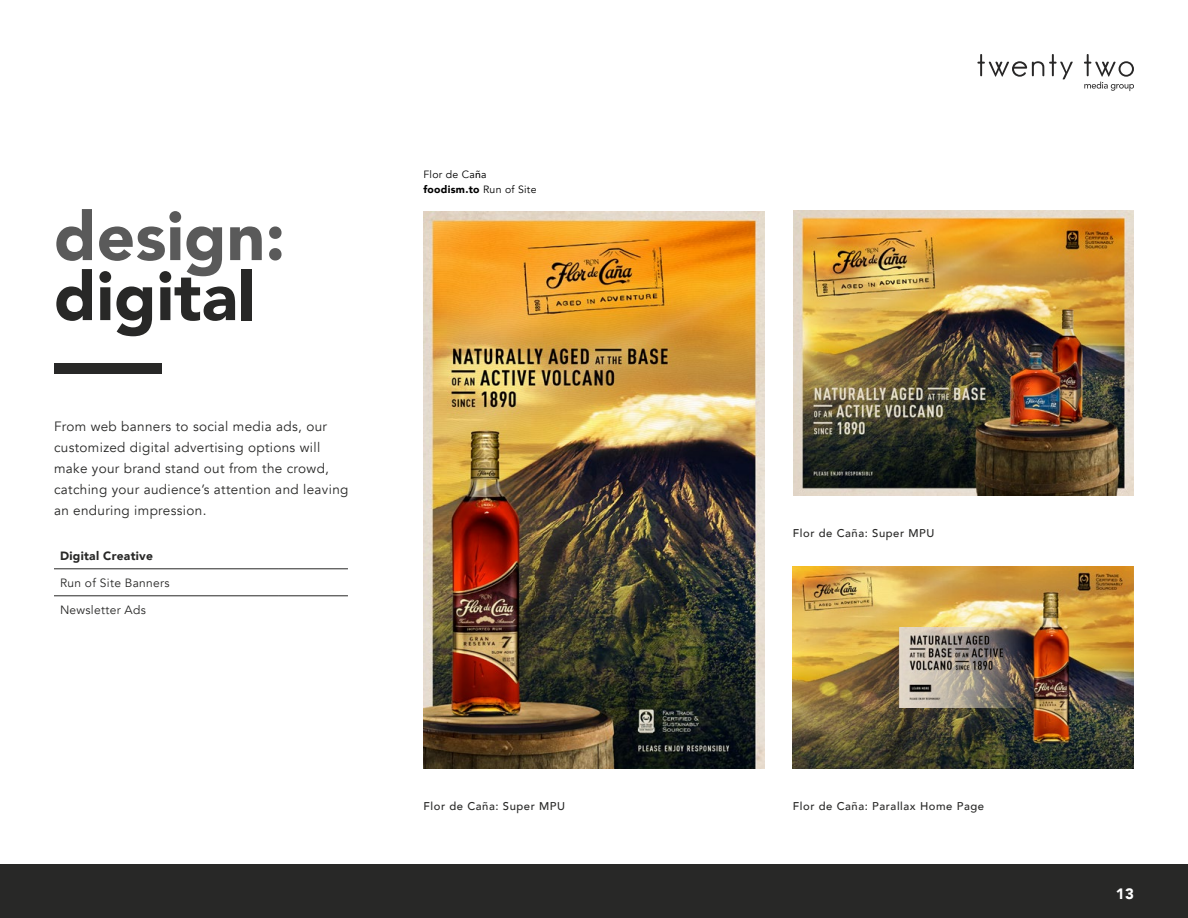
<style>
.page{position:relative;width:1188px;height:918px;background:#fff}
.page>*{position:absolute;margin:0;border:0;box-sizing:border-box;transform-origin:0 0}
.t1{font:900 67.5px "Avenir";color:#5a5a5a}
.t2{font:900 67.5px "Avenir";color:#282827}
.t3{font:900 15px "Avenir";color:#fff}
.t4{font:13.5px/21px "Avenir";letter-spacing:.025em;color:#282827}
.t5{font:12px "Avenir";letter-spacing:.025em;color:#282827}
.t6{font:900 12px "Avenir";letter-spacing:.025em;color:#282827}
.t7{font:500 11.25px "Avenir";letter-spacing:.05em;color:#282827}
.t8{font:10.5px/15px "Avenir";letter-spacing:.025em;color:#000}
.s1{font-weight:500}
.s2{font-weight:900}
</style>
<div class="page">
<div style="left:0;top:864px;width:1188px;height:54px;background:#282827"></div>
<div style="left:54px;top:363px;width:108px;height:11px;background:#282827"></div>
<hr style="left:54px;top:568px;width:225px;height:1px;background:#282827">
<hr style="left:279px;top:568px;width:69px;height:1px;background:#282827">
<hr style="left:54px;top:595px;width:225px;height:1px;background:#282827">
<hr style="left:279px;top:595px;width:69px;height:1px;background:#282827">
<img style="left:424px;top:768px;width:710px;height:1px">
<img style="left:424px;top:211px;width:340px;height:557px">
<img style="left:793px;top:211px;width:341px;height:284px">
<img style="left:793px;top:567px;width:341px;height:201px">
<img style="left:807px;top:627px;width:313px;height:81px">
<svg style="left:977px;top:54px;width:96px;height:25px"></svg>
<svg style="left:1084px;top:54px;width:50px;height:37px"></svg>
<h1 class="t1" style="left:54px;top:179px;width:233px">design:</h1>
<h1 class="t2" style="left:54px;top:239px;width:203px">digital</h1>
<p class="t4" style="left:54px;top:416px;width:296px">From web banners to social media ads, our customized digital advertising options will make your brand stand out from the crowd, catching your audience’s attention and leaving an enduring impression.</p>
<p class="t6" style="left:60px;top:545px;width:95px">Digital Creative</p>
<p class="t5" style="left:60px;top:576px;width:111px">Run of Site Banners</p>
<p class="t5" style="left:60px;top:603px;width:87px">Newsletter Ads</p>
<p class="t8" style="left:424px;top:167px;width:115px">Flor de Ca<span class="s1">ñ</span>a <span class="s2">foodism.to</span> Run of Site</p>
<p class="t7" style="left:424px;top:796px;width:143px">Flor de Caña: Super MPU</p>
<p class="t7" style="left:793px;top:523px;width:143px">Flor de Caña: Super MPU</p>
<p class="t7" style="left:793px;top:796px;width:193px">Flor de Caña: Parallax Home Page</p>
<p class="t3" style="left:1116px;top:880px;width:20px">13</p>
</div>
